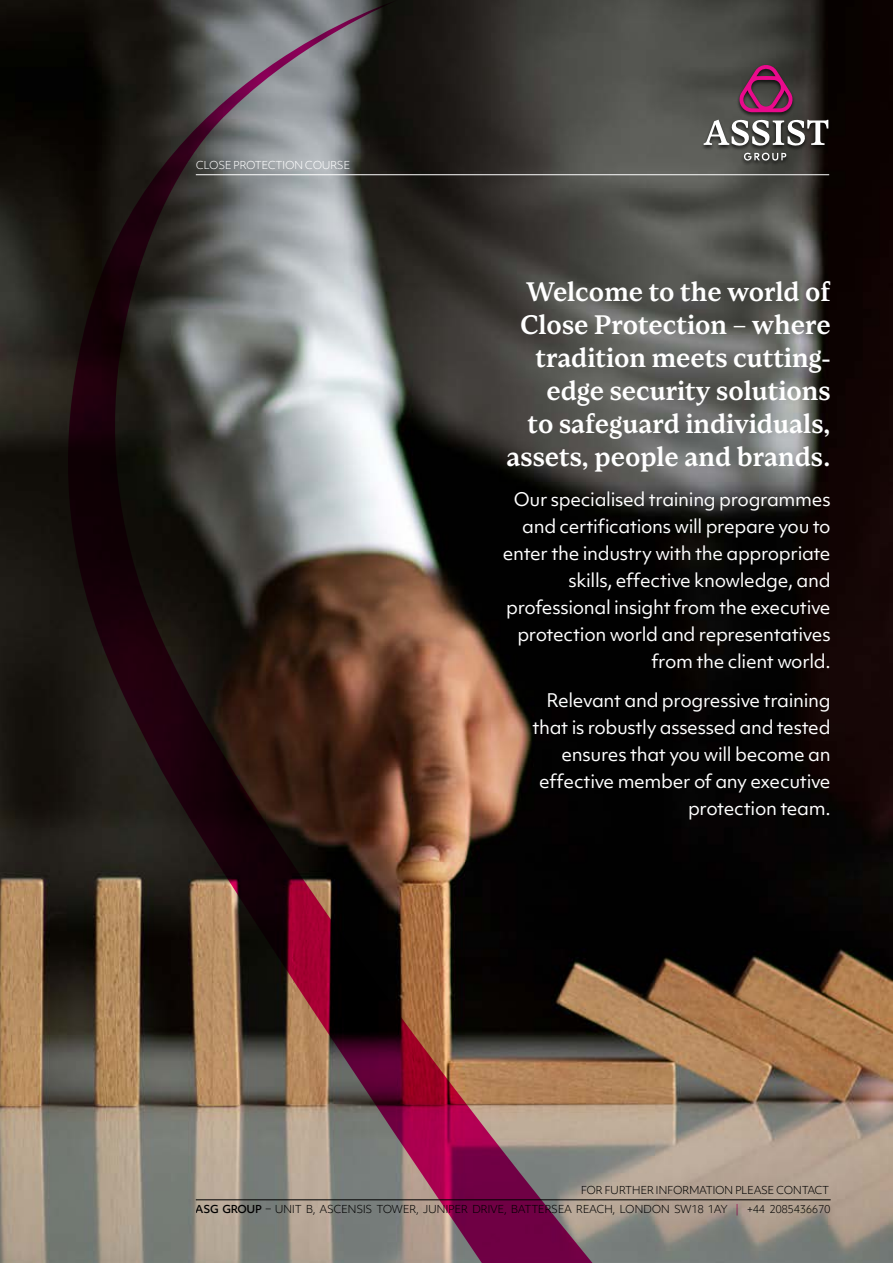
<style>
.page{position:relative;width:893px;height:1263px;background:#fff}
.page>*{position:absolute;margin:0;border:0;box-sizing:border-box;transform-origin:0 0}
.t1{font:600 27px/33px "Loretta";color:#fff;text-align:right}
.t2{font:18px/27px "Objektiv Mk 1";letter-spacing:-.02em;color:#fff;text-align:right}
.t3{font:300 10.5px "Objektiv Mk 1";letter-spacing:-.04em;color:#000}
.t4{font:300 10.5px "Objektiv Mk 1";letter-spacing:-.04em;color:#fff}
.s1{font-weight:500}
.s2{color:#ec008c}
</style>
<div class="page">
<img style="left:0;top:0;width:892px;height:1263px">
<hr style="left:196px;top:174px;width:633px;height:1px;background:#fff">
<div style="left:700px;top:64px;width:132px;height:102px;background:#000;opacity:.75"></div>
<svg style="left:739px;top:64px;width:57px;height:48px;background:#712b51"></svg>
<svg style="left:703px;top:119px;width:126px;height:27px"></svg>
<svg style="left:711px;top:152px;width:110px;height:9px"></svg>
<img style="left:67px;top:0;width:525px;height:1263px">
<hr style="left:196px;top:1199px;width:635px;height:1px;background:#000">
<p class="t4" style="left:196px;top:158px;width:156px">CLOSE PROTECTION COURSE</p>
<h1 class="t1" style="left:506px;top:275px;width:326px">Welcome to the world of<br>Close Protection – where tradition meets cutting&shy;edge security solutions<br>to safeguard individuals, assets, people and brands.</h1>
<p class="t2" style="left:503px;top:485px;width:329px">Our specialised training programmes and certifications will prepare you to enter the industry with the appropriate skills, effective knowledge, and professional insight from the executive protection world and representatives from the client world.</p>
<p class="t2" style="left:532px;top:687px;width:300px">Relevant and progressive training that is robustly assessed and tested ensures that you will become an effective member of any executive protection team.</p>
<p class="t3" style="left:581px;top:1183px;width:250px">FOR FURTHER INFORMATION PLEASE CONTACT</p>
<p class="t3" style="left:196px;top:1202px;width:636px"><span class="s1">ASG GROUP</span> – UNIT B, ASCENSIS TOWER, JUNIPER DRIVE, BATTERSEA REACH, LONDON SW18 1AY <span class="s2">|</span> +44 2085436670</p>
</div>
